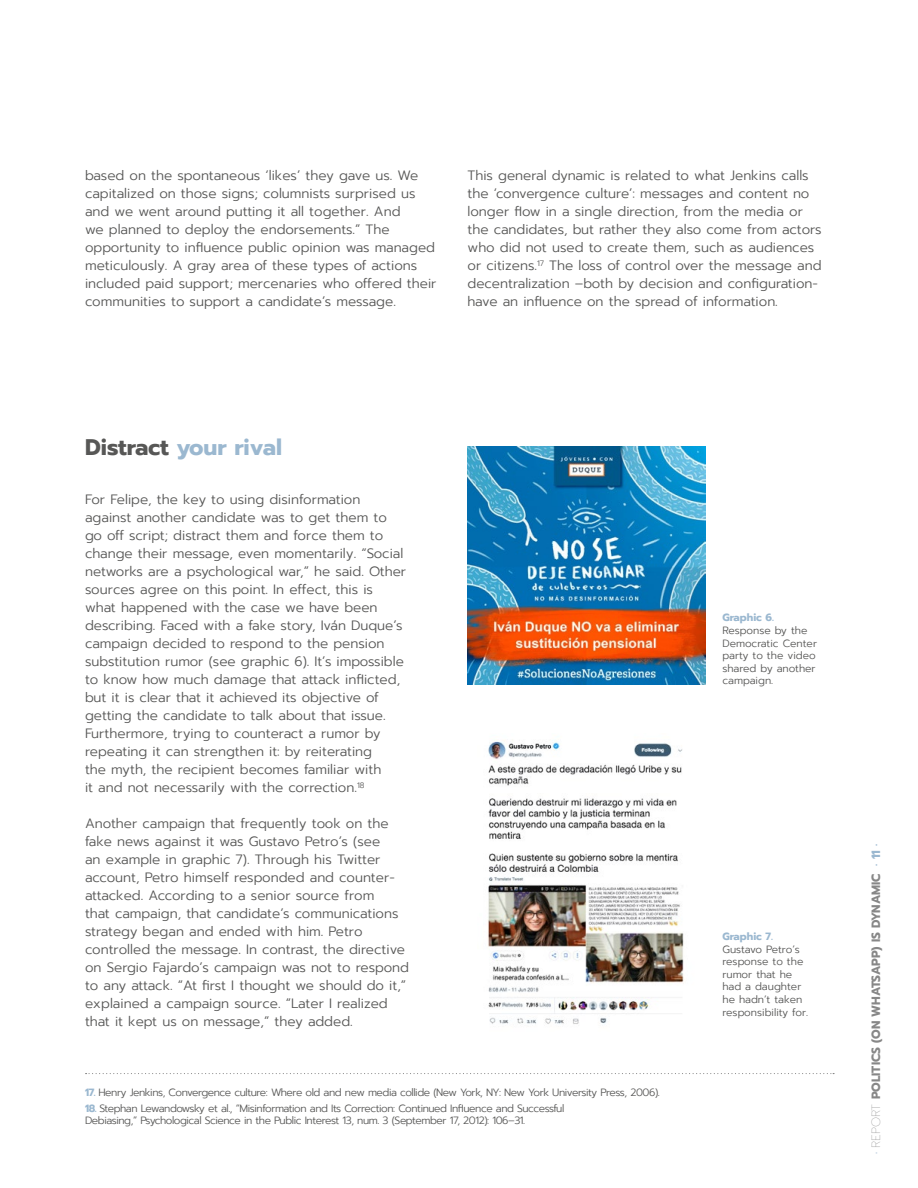
<style>
.page{position:relative;width:918px;height:1188px;background:#fff}
.page>*{position:absolute;margin:0;border:0;box-sizing:border-box;transform-origin:0 0}
.t1{font:700 22.5px "Prompt";color:#9bb8d0}
.t2{font:300 13.5px/18px "Prompt";color:#575756}
.t3{font:700 12px "Prompt";color:#878787}
.t4{font:300 10.5px/12.6px "Prompt";letter-spacing:-.04em;color:#575756}
.t5{font:300 10.5px/12.6px "Prompt";color:#575756}
.t6{font:700 10.5px "Prompt";color:#9bb8d0}
.s1{color:#575756}
.s2{font-weight:700;color:#9bb8d0}
.s3{color:#c5d4e3}
.s4{font-weight:100}
.s5{color:#9bb8d0}
</style>
<div class="page">
<svg style="left:86px;top:1073px;width:748px;height:1px"></svg>
<img style="left:468px;top:447px;width:237px;height:237px">
<img style="left:488px;top:741px;width:196px;height:283px">
<p class="t2" style="left:85px;top:166px;width:353px">based on the spontaneous ‘likes’ they gave us. We capitalized on those signs; columnists surprised us and we went around putting it all together. And<br>we planned to deploy the endorsements.” The opportunity to influence public opinion was managed meticulously. A gray area of these types of actions included paid support; mercenaries who offered their communities to support a candidate’s message.</p>
<p class="t2" style="left:468px;top:166px;width:356px">This general dynamic is related to what Jenkins calls the ‘convergence culture’: messages and content no longer flow in a single direction, from the media or the candidates, but rather they also come from actors who did not used to create them, such as audiences or citizens.<sup>17</sup> The loss of control over the message and decentralization –both by decision and configuration&shy;have an influence on the spread of information.</p>
<h1 class="t1" style="left:85px;top:430px;width:199px"><span class="s1">Distract</span> your rival</h1>
<p class="t2" style="left:85px;top:490px;width:323px">For Felipe, the key to using disinformation against another candidate was to get them to go off script; distract them and force them to change their message, even momentarily. “Social networks are a psychological war,” he said. Other sources agree on this point. In effect, this is what happened with the case we have been describing. Faced with a fake story, Iván Duque’s campaign decided to respond to the pension substitution rumor (see graphic 6). It’s impossible to know how much damage that attack inflicted, but it is clear that it achieved its objective of getting the candidate to talk about that issue.<br>Furthermore, trying to counteract a rumor by repeating it can strengthen it: by reiterating<br>the myth, the recipient becomes familiar with<br>it and not necessarily with the correction.<sup>18</sup></p>
<p class="t2" style="left:85px;top:814px;width:326px">Another campaign that frequently took on the fake news against it was Gustavo Petro’s (see<br>an example in graphic 7). Through his Twitter account, Petro himself responded and counter&shy;attacked. According to a senior source from<br>that campaign, that candidate’s communications strategy began and ended with him. Petro controlled the message. In contrast, the directive on Sergio Fajardo’s campaign was not to respond to any attack. “At first I thought we should do it,” explained a campaign source. “Later I realized that it kept us on message,” they added.</p>
<p class="t4" style="left:85px;top:1086px;width:576px"><span class="s2">17.</span> Henry Jenkins, Convergence culture: Where old and new media collide (New York, NY: New York University Press, 2006).</p>
<p class="t4" style="left:85px;top:1102px;width:481px"><span class="s2">18.</span> Stephan Lewandowsky et al., “Misinformation and Its Correction: Continued Influence and Successful<br>Debiasing,” Psychological Science in the Public Interest 13, num. 3 (September 17, 2012): 106–31.</p>
<p class="t6" style="left:722px;top:610px;width:53px">Graphic 6.</p>
<p class="t5" style="left:722px;top:624px;width:96px">Response by the<br>Democratic Center party to the video shared by another campaign.</p>
<p class="t6" style="left:722px;top:928px;width:52px">Graphic 7.</p>
<p class="t5" style="left:722px;top:943px;width:87px">Gustavo Petro’s response to the rumor that he had a daughter he hadn’t taken responsibility for.</p>
<p class="t3" style="left:867px;top:1154px;width:312px;rotate:-90deg"><span class="s3">·</span> <span class="s4">REPORT</span> POLITICS (ON WHATSAPP) IS DYNAMIC <span class="s5">· 11 ·</span></p>
</div>
